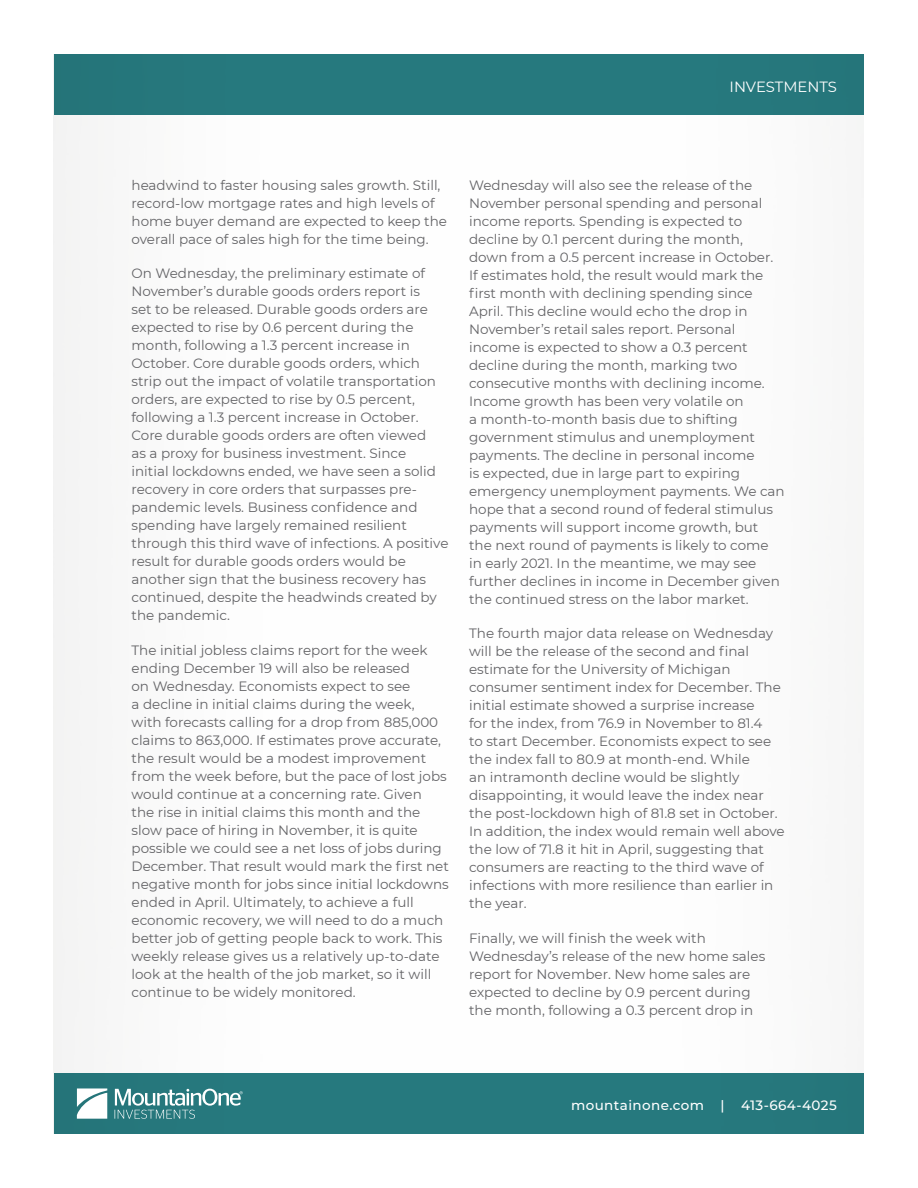
<style>
.page{position:relative;width:918px;height:1188px;background:#fff}
.page>*{position:absolute;margin:0;border:0;box-sizing:border-box;transform-origin:0 0}
.t1{font:14.85px "Montserrat";color:#fff}
.Bullets_2{font:13.5px/18px "Montserrat";color:#636366}
.t2{font:500 13.5px "Montserrat";letter-spacing:.03em;color:#fff}
</style>
<div class="page">
<div style="left:54px;top:1073px;width:810px;height:61px;background:#277a7f"></div>
<div style="left:54px;top:54px;width:810px;height:61px;background:#277a7f"></div>
<svg style="left:77px;top:1088px;width:30px;height:31px"></svg>
<svg style="left:115px;top:1089px;width:128px;height:30px"></svg>
<p class="t1" style="left:730px;top:76px;width:109px">INVESTMENTS</p>
<p class="Bullets_2" style="left:132px;top:176px;width:317px">headwind to faster housing sales growth. Still, record-low mortgage rates and high levels of home buyer demand are expected to keep the overall pace of sales high for the time being.</p>
<p class="Bullets_2" style="left:132px;top:264px;width:319px">On Wednesday, the preliminary estimate of November’s durable goods orders report is<br>set to be released. Durable goods orders are expected to rise by 0.6 percent during the month, following a 1.3 percent increase in October. Core durable goods orders, which strip out the impact of volatile transportation orders, are expected to rise by 0.5 percent, following a 1.3 percent increase in October.<br>Core durable goods orders are often viewed<br>as a proxy for business investment. Since<br>initial lockdowns ended, we have seen a solid recovery in core orders that surpasses pre&shy;pandemic levels. Business confidence and spending have largely remained resilient through this third wave of infections. A positive result for durable goods orders would be another sign that the business recovery has continued, despite the headwinds created by the pandemic.</p>
<p class="Bullets_2" style="left:132px;top:640px;width:319px">The initial jobless claims report for the week ending December 19 will also be released<br>on Wednesday. Economists expect to see<br>a decline in initial claims during the week,<br>with forecasts calling for a drop from 885,000 claims to 863,000. If estimates prove accurate, the result would be a modest improvement from the week before, but the pace of lost jobs would continue at a concerning rate. Given<br>the rise in initial claims this month and the slow pace of hiring in November, it is quite possible we could see a net loss of jobs during December. That result would mark the first net negative month for jobs since initial lockdowns ended in April. Ultimately, to achieve a full economic recovery, we will need to do a much better job of getting people back to work. This weekly release gives us a relatively up-to-date look at the health of the job market, so it will continue to be widely monitored.</p>
<p class="Bullets_2" style="left:469px;top:176px;width:317px">Wednesday will also see the release of the November personal spending and personal income reports. Spending is expected to decline by 0.1 percent during the month, down from a 0.5 percent increase in October.<br>If estimates hold, the result would mark the first month with declining spending since April. This decline would echo the drop in November’s retail sales report. Personal income is expected to show a 0.3 percent decline during the month, marking two consecutive months with declining income.<br>Income growth has been very volatile on<br>a month-to-month basis due to shifting government stimulus and unemployment payments. The decline in personal income<br>is expected, due in large part to expiring emergency unemployment payments. We can hope that a second round of federal stimulus payments will support income growth, but<br>the next round of payments is likely to come in early 2021. In the meantime, we may see further declines in income in December given the continued stress on the labor market.</p>
<p class="Bullets_2" style="left:469px;top:624px;width:317px">The fourth major data release on Wednesday will be the release of the second and final estimate for the University of Michigan consumer sentiment index for December. The initial estimate showed a surprise increase<br>for the index, from 76.9 in November to 81.4<br>to start December. Economists expect to see the index fall to 80.9 at month-end. While<br>an intramonth decline would be slightly disappointing, it would leave the index near the post-lockdown high of 81.8 set in October.<br>In addition, the index would remain well above the low of 71.8 it hit in April, suggesting that consumers are reacting to the third wave of infections with more resilience than earlier in the year.</p>
<p class="Bullets_2" style="left:469px;top:928px;width:298px">Finally, we will finish the week with Wednesday’s release of the new home sales report for November. New home sales are expected to decline by 0.9 percent during the month, following a 0.3 percent drop in</p>
<p class="t2" style="left:571px;top:1096px;width:267px">mountainone.com | 413-664-4025</p>
</div>
